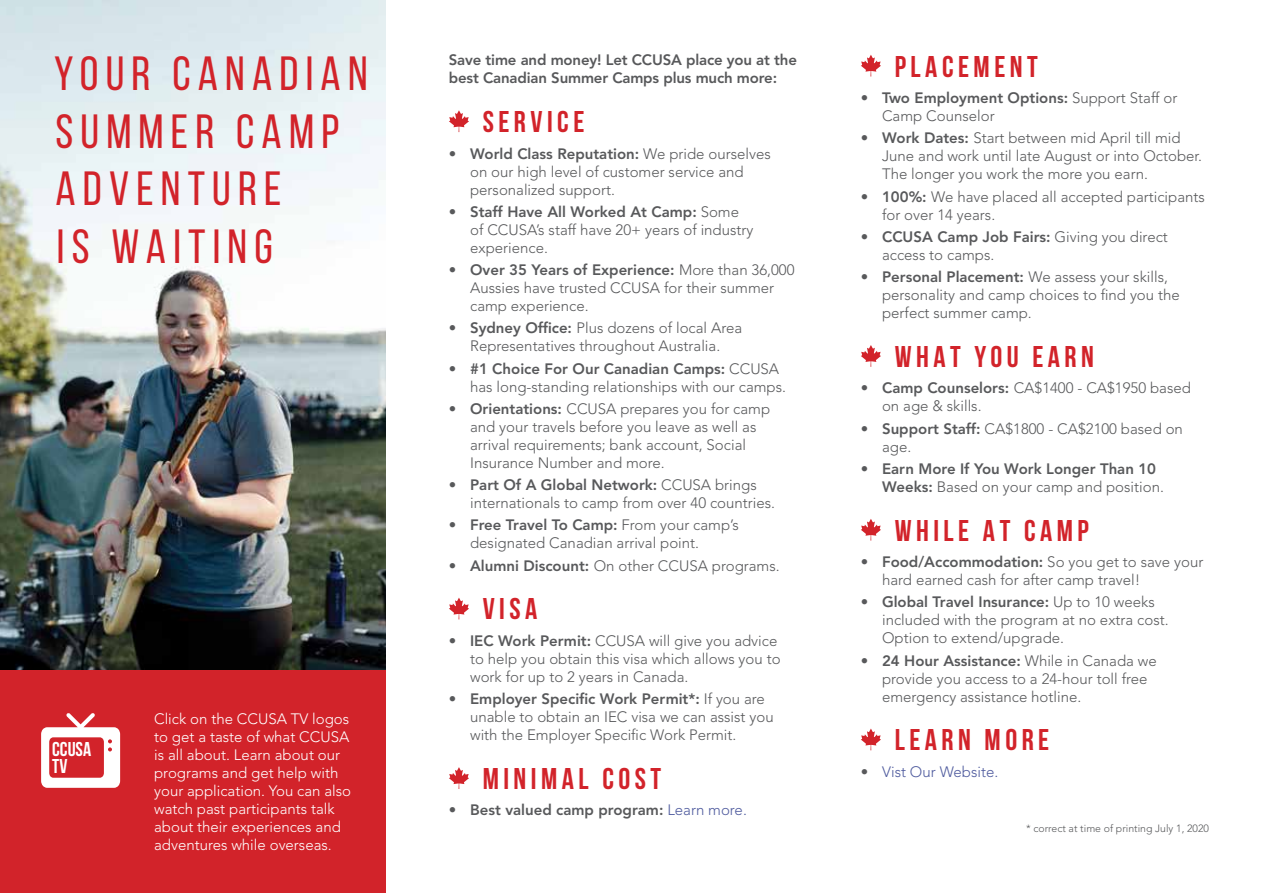
<style>
.page{position:relative;width:1263px;height:893px;background:#fff}
.page>*{position:absolute;margin:0;border:0;box-sizing:border-box;transform-origin:0 0}
.t1{font:48px/57.6px "Bebas Neue";letter-spacing:.15em;color:#d2232a}
.t2{font:700 30px "Bebas Neue";letter-spacing:.15em;color:#d2232a}
.t3{font:700 19.95px/17.4px "Bebas Neue";color:#fff}
.t4{font:300 15px/18px "Avenir LT Std";color:#58595b}
.t5{font:300 15px/18px "Avenir LT Std";color:#fff}
.t6{font:800 15px/18px "Avenir LT Std";letter-spacing:-.01em;color:#58595b}
.t7{font:300 15px "Avenir LT Std";color:#4f5b9e}
.t8{font:300 10.5px "Avenir LT Std";color:#58595b}
.s1{font-weight:800}
.s2{font-weight:300}
.s3{font-weight:300;color:#4f5b9e}
.s4{color:#58595b}
</style>
<div class="page">
<img style="left:0;top:0;width:385px;height:671px">
<svg style="left:449px;top:110px;width:20px;height:22px"></svg>
<svg style="left:449px;top:598px;width:20px;height:21px"></svg>
<svg style="left:449px;top:767px;width:20px;height:22px"></svg>
<svg style="left:861px;top:55px;width:20px;height:21px"></svg>
<svg style="left:861px;top:345px;width:20px;height:22px"></svg>
<svg style="left:861px;top:519px;width:20px;height:22px"></svg>
<svg style="left:861px;top:728px;width:20px;height:22px"></svg>
<div style="left:0;top:671px;width:385px;height:222px;background:#d2232a"></div>
<svg style="left:41px;top:713px;width:79px;height:75px"></svg>
<h1 class="t1" style="left:54px;top:44px;width:315px">YOUR CANADIAN<br>SUMMER CAMP<br>ADVENTURE<br>IS WAITING</h1>
<p class="t6" style="left:449px;top:51px;width:350px">Save time and money! Let CCUSA place you at the best Canadian Summer Camps plus much more:</p>
<h2 class="t2" style="left:483px;top:105px;width:103px">SERVICE</h2>
<p class="t4" style="left:470px;top:144px;width:302px;text-indent:-21px">• <span class="s1">World Class Reputation:</span> We pride ourselves on our high level of customer service and personalized support.</p>
<p class="t4" style="left:470px;top:203px;width:285px;text-indent:-21px">• <span class="s1">Staff Have All Worked At Camp:</span> Some of CCUSA’s staff have 20+ years of industry experience.</p>
<p class="t4" style="left:470px;top:261px;width:326px;text-indent:-21px">• <span class="s1">Over 35 Years of Experience:</span> More than 36,000<br>Aussies have trusted CCUSA for their summer camp experience.</p>
<p class="t4" style="left:449px;top:319px;width:295px;text-align:center">• <span class="s1">Sydney Office:</span> Plus dozens of local Area<br>Representatives throughout Australia.</p>
<p class="t4" style="left:470px;top:359px;width:317px;text-indent:-21px">• <span class="s1">#1 Choice For Our Canadian Camps:</span> CCUSA has long-standing relationships with our camps.</p>
<p class="t4" style="left:470px;top:400px;width:302px;text-indent:-21px">• <span class="s1">Orientations:</span> CCUSA prepares you for camp and your travels before you leave as well as arrival requirements; bank account, Social Insurance Number and more.</p>
<p class="t4" style="left:470px;top:476px;width:306px;text-indent:-21px">• <span class="s1">Part Of A Global Network:</span> CCUSA brings internationals to camp from over 40 countries.</p>
<p class="t4" style="left:470px;top:516px;width:270px;text-indent:-21px">• <span class="s1">Free Travel To Camp:</span> From your camp’s designated Canadian arrival point.</p>
<p class="t4" style="left:449px;top:556px;width:332px">• <span class="s1">Alumni Discount:</span> On other CCUSA programs.</p>
<h2 class="t2" style="left:483px;top:593px;width:56px">VISA</h2>
<p class="t4" style="left:470px;top:632px;width:312px;text-indent:-21px">• <span class="s1">IEC Work Permit:</span> CCUSA will give you advice to help you obtain this visa which allows you to work for up to 2 years in Canada.</p>
<p class="t4" style="left:470px;top:690px;width:305px;text-indent:-21px">• <span class="s1">Employer Specific Work Permit*:</span> If you are unable to obtain an IEC visa we can assist you with the Employer Specific Work Permit.</p>
<h2 class="t2" style="left:483px;top:762px;width:180px">MINIMAL COST</h2>
<p class="t6" style="left:449px;top:801px;width:300px"><span class="s2">•</span> Best valued camp program: <span class="s3">Learn more.</span></p>
<p class="t5" style="left:154px;top:710px;width:198px">Click on the CCUSA TV logos to get a taste of what CCUSA is all about. Learn about our programs and get help with your application. You can also watch past participants talk about their experiences and adventures while overseas.</p>
<h3 class="t3" style="left:52px;top:740px;width:41px">CCUSA<br>TV</h3>
<h2 class="t2" style="left:895px;top:50px;width:145px">PLACEMENT</h2>
<p class="t4" style="left:882px;top:89px;width:297px;text-indent:-21px">• <span class="s1">Two Employment Options:</span> Support Staff or<br>Camp Counselor</p>
<p class="t4" style="left:882px;top:129px;width:321px;text-indent:-21px">• <span class="s1">Work Dates:</span> Start between mid April till mid<br>June and work until late August or into October.<br>The longer you work the more you earn.</p>
<p class="t4" style="left:882px;top:187px;width:324px;text-indent:-21px">• <span class="s1">100%:</span> We have placed all accepted participants for over 14 years.</p>
<p class="t4" style="left:882px;top:228px;width:287px;text-indent:-21px">• <span class="s1">CCUSA Camp Job Fairs:</span> Giving you direct access to camps.</p>
<p class="t4" style="left:882px;top:268px;width:299px;text-indent:-21px">• <span class="s1">Personal Placement:</span> We assess your skills, personality and camp choices to find you the perfect summer camp.</p>
<h2 class="t2" style="left:895px;top:340px;width:201px">WHAT YOU EARN</h2>
<p class="t4" style="left:882px;top:379px;width:310px;text-indent:-21px">• <span class="s1">Camp Counselors:</span> CA$1400 - CA$1950 based on age &amp; skills.</p>
<p class="t4" style="left:882px;top:419px;width:302px;text-indent:-21px">• <span class="s1">Support Staff:</span> CA$1800 - CA$2100 based on age.</p>
<p class="t6" style="left:882px;top:460px;width:283px;text-indent:-21px"><span class="s2">•</span> Earn More If You Work Longer Than 10<br>Weeks: <span class="s2">Based on your camp and position.</span></p>
<h2 class="t2" style="left:895px;top:514px;width:196px">WHILE AT CAMP</h2>
<p class="t4" style="left:882px;top:553px;width:323px;text-indent:-21px">• <span class="s1">Food/Accommodation:</span> So you get to save your hard earned cash for after camp travel!</p>
<p class="t4" style="left:882px;top:593px;width:288px;text-indent:-21px">• <span class="s1">Global Travel Insurance:</span> Up to 10 weeks included with the program at no extra cost.<br>Option to extend/upgrade.</p>
<p class="t4" style="left:882px;top:651px;width:276px;text-indent:-21px">• <span class="s1">24 Hour Assistance:</span> While in Canada we provide you access to a 24-hour toll free emergency assistance hotline.</p>
<h2 class="t2" style="left:895px;top:723px;width:156px">LEARN MORE</h2>
<p class="t7" style="left:861px;top:763px;width:139px"><span class="s4">•</span> Vist Our Website.</p>
<p class="t8" style="left:1026px;top:822px;width:184px">* correct at time of printing July 1, 2020</p>
</div>
